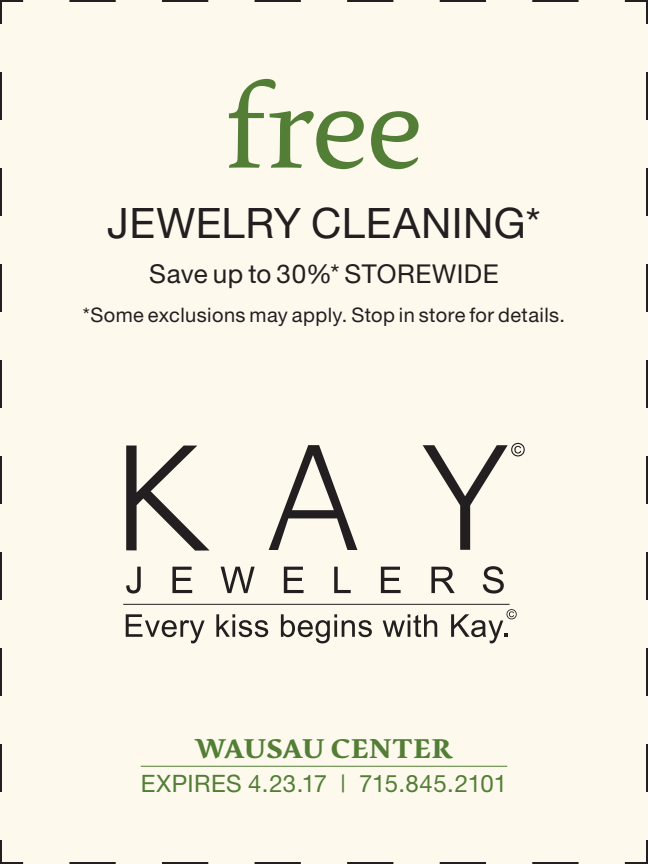
<style>
.page{position:relative;width:648px;height:864px;background:#fdf9ed}
.page>*{position:absolute;margin:0;border:0;box-sizing:border-box;transform-origin:0 0}
.t1{font:128px "Pollen";color:#537e36}
.t2{font:42px "Helvetica Neue";letter-spacing:.01em;color:#231f20}
.t3{font:700 30px "Pollen";letter-spacing:.005em;color:#537e36}
.t4{font:26px "Helvetica Neue";letter-spacing:.015em;color:#231f20}
.t5{font:24px "Helvetica Neue";letter-spacing:.01em;color:#537e36}
.t6{font:20px "Helvetica Neue";letter-spacing:.02em;color:#231f20}
</style>
<div class="page">
<hr style="left:141px;top:766px;width:366px;height:1px;background:#537e36">
<svg style="left:126px;top:446px;width:84px;height:105px;background:#bcb8af"></svg>
<svg style="left:269px;top:445px;width:88px;height:105px;background:#c9c5bc"></svg>
<svg style="left:126px;top:567px;width:15px;height:27px"></svg>
<svg style="left:172px;top:567px;width:20px;height:26px"></svg>
<svg style="left:221px;top:567px;width:34px;height:26px"></svg>
<svg style="left:284px;top:567px;width:20px;height:26px"></svg>
<svg style="left:334px;top:567px;width:17px;height:26px"></svg>
<svg style="left:381px;top:567px;width:20px;height:26px"></svg>
<svg style="left:431px;top:567px;width:24px;height:26px"></svg>
<svg style="left:483px;top:566px;width:21px;height:28px"></svg>
<hr style="left:123px;top:604px;width:387px;height:1px;background:#231f20">
<svg style="left:126px;top:614px;width:79px;height:29px;background:#c8c4bb"></svg>
<svg style="left:216px;top:614px;width:52px;height:23px"></svg>
<svg style="left:281px;top:614px;width:91px;height:29px;background:#c3bfb6"></svg>
<svg style="left:383px;top:614px;width:54px;height:23px"></svg>
<svg style="left:423px;top:443px;width:102px;height:107px;background:#d9d5cb"></svg>
<svg style="left:451px;top:609px;width:66px;height:34px;background:#d0ccc3"></svg>
<h1 class="t1" style="left:224px;top:53px;width:201px">free</h1>
<h2 class="t2" style="left:107px;top:198px;width:435px">JEWELRY CLEANING*</h2>
<h3 class="t4" style="left:149px;top:259px;width:351px">Save up to 30%* STOREWIDE</h3>
<p class="t6" style="left:83px;top:303px;width:484px">*Some exclusions may apply. Stop in store for details.</p>
<h3 class="t3" style="left:195px;top:730px;width:259px">WAUSAU CENTER</h3>
<p class="t5" style="left:141px;top:769px;width:368px">EXPIRES 4.23.17 | 715.845.2101</p>
</div>
